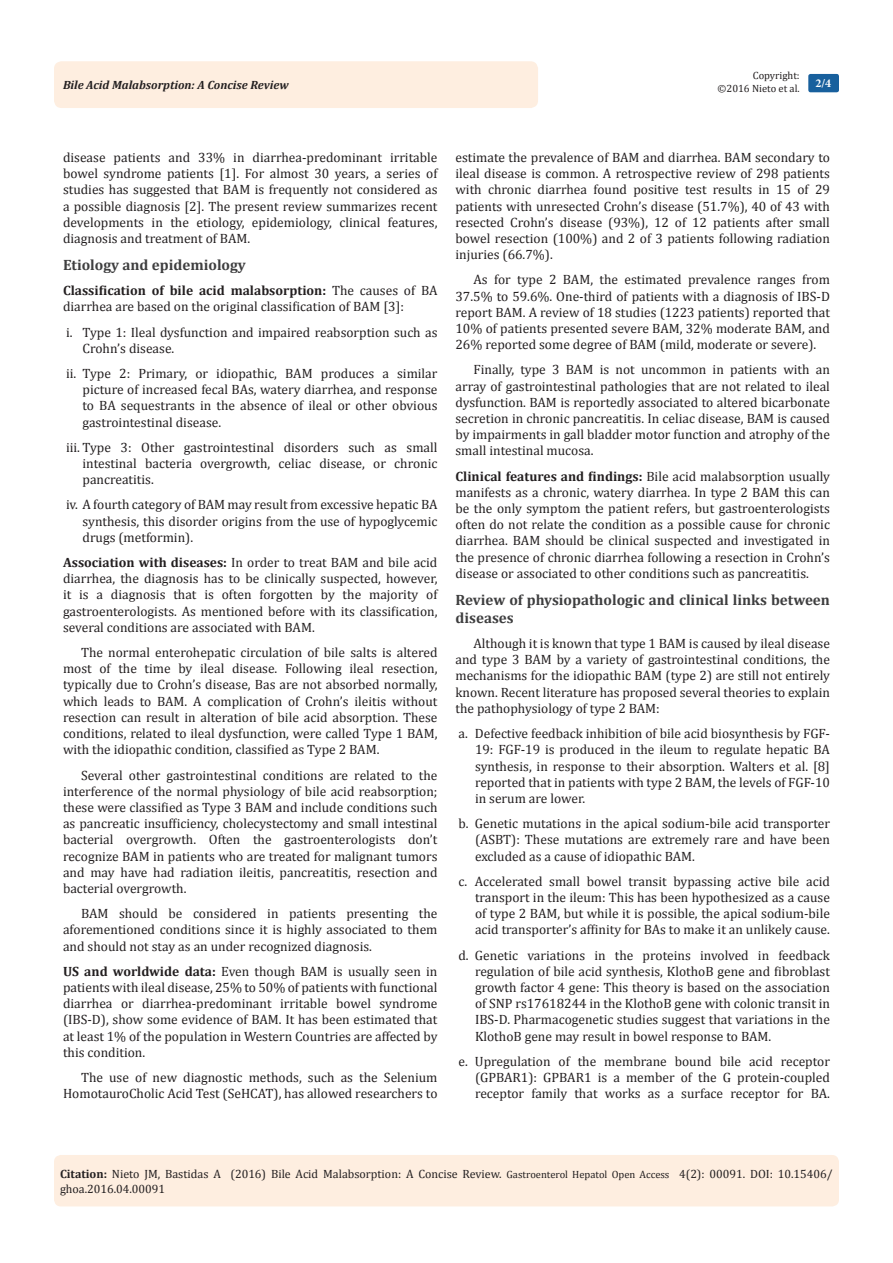
<style>
.page{position:relative;width:893px;height:1263px;background:#fff}
.page>*{position:absolute;margin:0;border:0;box-sizing:border-box;transform-origin:0 0}
.t1{font:700 15px/18px "Cambria";color:#3e3e3f}
.t2{font:13.5px/16.2px "Cambria";color:#231f20;text-align:justify}
.Citation{font:12px/14.4px "Cambria";color:#231f20}
.t3{font:italic 700 12px "Cambria";color:#231f20}
.t4{font:700 12px "Minion Pro";color:#fff}
.t5{font:10.5px/12.6px "Cambria";color:#231f20;text-align:right}
.s1{font-weight:700}
.s2{font-size:10.5px}
</style>
<div class="page">
<div style="left:54px;top:61px;width:484px;height:47px;background:#feeee0;border-radius:8px"></div>
<div style="left:808px;top:74px;width:31px;height:18px;background:#18609d;border-radius:2px"></div>
<div style="left:54px;top:1155px;width:785px;height:51px;background:#feeee0;border-radius:7px"></div>
<p class="t5" style="left:718px;top:69px;width:84px">Copyright:<br>©2016 Nieto et al.</p>
<p class="t3" style="left:63px;top:77px;width:227px">Bile Acid Malabsorption: A Concise Review</p>
<p class="t4" style="left:815px;top:75px;width:17px">2/4</p>
<p class="t2" style="left:63px;top:149px;width:376px">disease patients and 33% in diarrhea-predominant irritable bowel syndrome patients [1]. For almost 30 years, a series of studies has suggested that BAM is frequently not considered as a possible diagnosis [2]. The present review summarizes recent developments in the etiology, epidemiology, clinical features, diagnosis and treatment of BAM.</p>
<p class="t1" style="left:63px;top:255px;width:184px">Etiology and epidemiology</p>
<p class="t2" style="left:63px;top:282px;width:376px"><span class="s1">Classification of bile acid malabsorption:</span> The causes of BA diarrhea are based on the original classification of BAM [3]:</p>
<p class="t2" style="left:82px;top:324px;width:356px;text-indent:-16px">i. Type 1: Ileal dysfunction and impaired reabsorption such as<br>Crohn’s disease.</p>
<p class="t2" style="left:82px;top:365px;width:356px;text-indent:-16px">ii. Type 2: Primary, or idiopathic, BAM produces a similar picture of increased fecal BAs, watery diarrhea, and response to BA sequestrants in the absence of ileal or other obvious gastrointestinal disease.</p>
<p class="t2" style="left:82px;top:439px;width:356px;text-indent:-16px">iii. Type 3: Other gastrointestinal disorders such as small intestinal bacteria overgrowth, celiac disease, or chronic pancreatitis.</p>
<p class="t2" style="left:82px;top:497px;width:356px;text-indent:-16px">iv. A fourth category of BAM may result from excessive hepatic BA synthesis, this disorder origins from the use of hypoglycemic drugs (metformin).</p>
<p class="t2" style="left:63px;top:554px;width:376px"><span class="s1">Association with diseases:</span> In order to treat BAM and bile acid diarrhea, the diagnosis has to be clinically suspected, however, it is a diagnosis that is often forgotten by the majority of gastroenterologists. As mentioned before with its classification, several conditions are associated with BAM.</p>
<p class="t2" style="left:63px;top:644px;width:376px;text-indent:18px">The normal enterohepatic circulation of bile salts is altered most of the time by ileal disease. Following ileal resection, typically due to Crohn’s disease, Bas are not absorbed normally, which leads to BAM. A complication of Crohn’s ileitis without resection can result in alteration of bile acid absorption. These conditions, related to ileal dysfunction, were called Type 1 BAM, with the idiopathic condition, classified as Type 2 BAM.</p>
<p class="t2" style="left:63px;top:767px;width:376px;text-indent:18px">Several other gastrointestinal conditions are related to the interference of the normal physiology of bile acid reabsorption; these were classified as Type 3 BAM and include conditions such as pancreatic insufficiency, cholecystectomy and small intestinal bacterial overgrowth. Often the gastroenterologists don’t recognize BAM in patients who are treated for malignant tumors and may have had radiation ileitis, pancreatitis, resection and bacterial overgrowth.</p>
<p class="t2" style="left:63px;top:905px;width:376px;text-indent:18px">BAM should be considered in patients presenting the aforementioned conditions since it is highly associated to them and should not stay as an under recognized diagnosis.</p>
<p class="t2" style="left:63px;top:963px;width:376px"><span class="s1">US and worldwide data:</span> Even though BAM is usually seen in patients with ileal disease, 25% to 50% of patients with functional diarrhea or diarrhea-predominant irritable bowel syndrome (IBS-D), show some evidence of BAM. It has been estimated that at least 1% of the population in Western Countries are affected by this condition.</p>
<p class="t2" style="left:63px;top:1069px;width:376px;text-align:right">The use of new diagnostic methods, such as the Selenium<br>HomotauroCholic Acid Test (SeHCAT), has allowed researchers to</p>
<p class="t2" style="left:455px;top:149px;width:376px">estimate the prevalence of BAM and diarrhea. BAM secondary to ileal disease is common. A retrospective review of 298 patients with chronic diarrhea found positive test results in 15 of 29 patients with unresected Crohn’s disease (51.7%), 40 of 43 with resected Crohn’s disease (93%), 12 of 12 patients after small bowel resection (100%) and 2 of 3 patients following radiation injuries (66.7%).</p>
<p class="t2" style="left:455px;top:272px;width:376px;text-indent:18px">As for type 2 BAM, the estimated prevalence ranges from 37.5% to 59.6%. One-third of patients with a diagnosis of IBS-D report BAM. A review of 18 studies (1223 patients) reported that 10% of patients presented severe BAM, 32% moderate BAM, and 26% reported some degree of BAM (mild, moderate or severe).</p>
<p class="t2" style="left:455px;top:362px;width:376px;text-indent:18px">Finally, type 3 BAM is not uncommon in patients with an array of gastrointestinal pathologies that are not related to ileal dysfunction. BAM is reportedly associated to altered bicarbonate secretion in chronic pancreatitis. In celiac disease, BAM is caused by impairments in gall bladder motor function and atrophy of the small intestinal mucosa.</p>
<p class="t2" style="left:455px;top:468px;width:376px"><span class="s1">Clinical features and findings:</span> Bile acid malabsorption usually manifests as a chronic, watery diarrhea. In type 2 BAM this can be the only symptom the patient refers, but gastroenterologists often do not relate the condition as a possible cause for chronic diarrhea. BAM should be clinical suspected and investigated in the presence of chronic diarrhea following a resection in Crohn’s disease or associated to other conditions such as pancreatitis.</p>
<p class="t1" style="left:455px;top:590px;width:376px">Review of physiopathologic and clinical links between diseases</p>
<p class="t2" style="left:455px;top:635px;width:376px;text-indent:18px">Although it is known that type 1 BAM is caused by ileal disease and type 3 BAM by a variety of gastrointestinal conditions, the mechanisms for the idiopathic BAM (type 2) are still not entirely known. Recent literature has proposed several theories to explain the pathophysiology of type 2 BAM:</p>
<p class="t2" style="left:475px;top:725px;width:356px;text-indent:-16px">a. Defective feedback inhibition of bile acid biosynthesis by FGF-19: FGF-19 is produced in the ileum to regulate hepatic BA synthesis, in response to their absorption. Walters et al. [8] reported that in patients with type 2 BAM, the levels of FGF-10 in serum are lower.</p>
<p class="t2" style="left:475px;top:815px;width:356px;text-indent:-16px">b. Genetic mutations in the apical sodium-bile acid transporter (ASBT): These mutations are extremely rare and have been excluded as a cause of idiopathic BAM.</p>
<p class="t2" style="left:475px;top:873px;width:356px;text-indent:-16px">c. Accelerated small bowel transit bypassing active bile acid transport in the ileum: This has been hypothesized as a cause of type 2 BAM, but while it is possible, the apical sodium-bile acid transporter’s affinity for BAs to make it an unlikely cause.</p>
<p class="t2" style="left:475px;top:947px;width:356px;text-indent:-16px">d. Genetic variations in the proteins involved in feedback regulation of bile acid synthesis, KlothoB gene and fibroblast growth factor 4 gene: This theory is based on the association of SNP rs17618244 in the KlothoB gene with colonic transit in IBS-D. Pharmacogenetic studies suggest that variations in the KlothoB gene may result in bowel response to BAM.</p>
<p class="t2" style="left:475px;top:1053px;width:356px;text-indent:-16px">e. Upregulation of the membrane bound bile acid receptor (GPBAR1): GPBAR1 is a member of the G protein-coupled receptor family that works as a surface receptor for BA.</p>
<p class="Citation" style="left:60px;top:1167px;width:774px"><span class="s1">Citation:</span> Nieto JM, Bastidas A (2016) Bile Acid Malabsorption: A Concise Review. <span class="s2">Gastroenterol Hepatol Open Access</span> 4(2): 00091. DOI: 10.15406/ ghoa.2016.04.00091</p>
</div>
